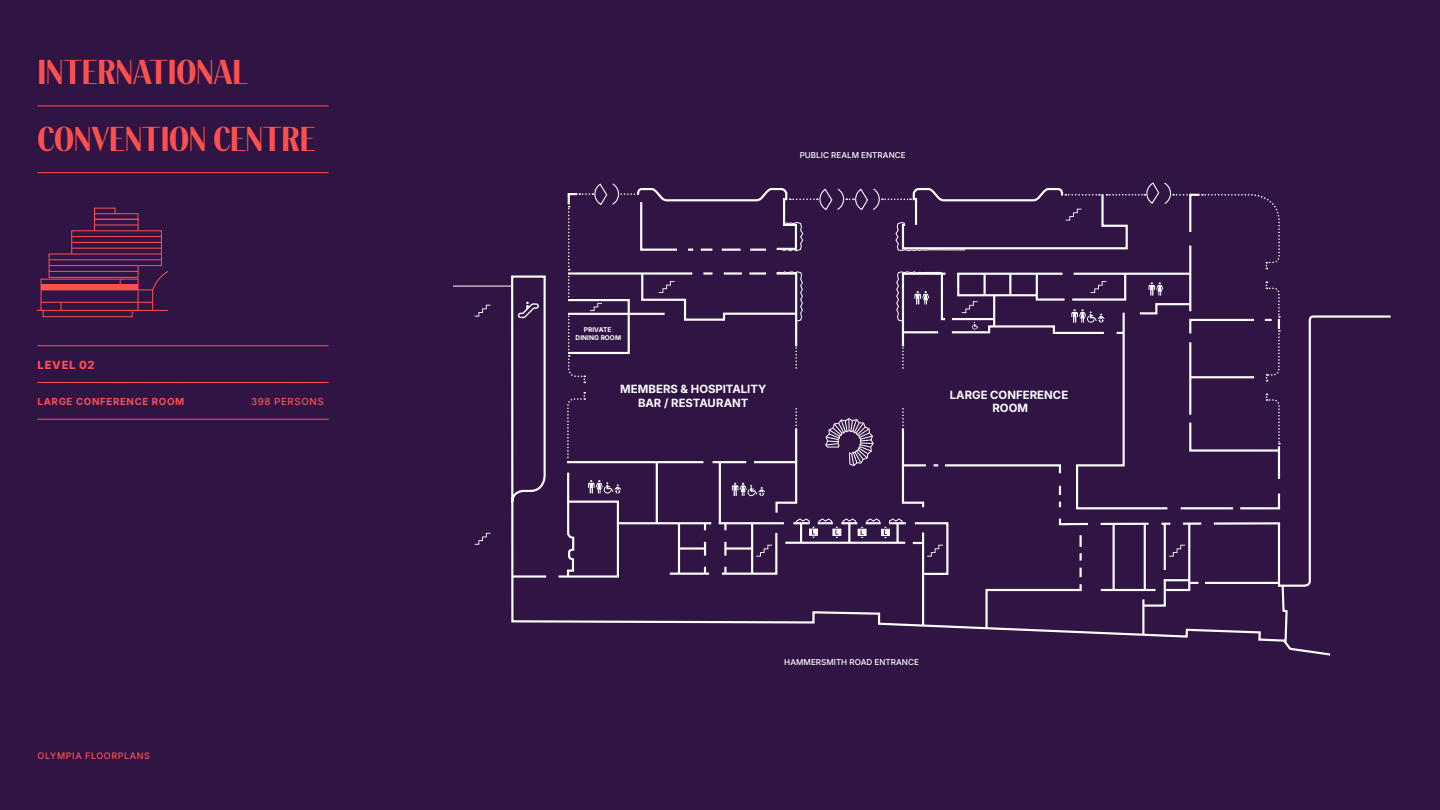
<style>
.page{position:relative;width:1440px;height:810px;background:#301444}
.page>*{position:absolute;margin:0;border:0;box-sizing:border-box;transform-origin:0 0}
.t1{font:700 34.5px/66.8px "Olympia Sans";letter-spacing:-.02em;color:#ff5050}
.t2{font:11.4px/13.6px "Inter";color:#fff;text-align:center}
.t3{font:11.25px "Inter";letter-spacing:.065em;color:#ff5050}
.t4{font:9.75px "Inter";letter-spacing:.065em;color:#ff5050}
.t5{font:9px "Inter";letter-spacing:.065em;color:#ff5050}
.t6{font:8.1px "Inter";color:#fff}
.t7{font:6.52px/7.8px "Inter";letter-spacing:.005em;color:#fff;text-align:center}
</style>
<div class="page">
<div style="left:41px;top:284px;width:97px;height:6px;background:#ff5050"></div>
<div style="left:43px;top:310px;width:89px;height:7px;border:1px solid #ff5050"></div>
<hr style="left:41px;top:290px;width:112px;height:1px;background:#ff5050">
<hr style="left:41px;top:302px;width:112px;height:1px;background:#ff5050">
<hr style="left:38px;top:310px;width:129px;height:1px;background:#ff5050">
<div style="left:41px;top:279px;width:97px;height:32px;border:1px solid #ff5050"></div>
<svg style="left:49px;top:208px;width:118px;height:102px"></svg>
<svg style="left:510px;top:275px;width:778px;height:367px"></svg>
<svg style="left:1281px;top:314px;width:110px;height:274px"></svg>
<hr style="left:1142px;top:599px;width:2px;height:36px;background:#fff">
<svg style="left:1281px;top:638px;width:50px;height:18px"></svg>
<hr style="left:453px;top:286px;width:59px;height:1px;background:#fff">
<svg style="left:518px;top:302px;width:21px;height:16px"></svg>
<svg style="left:475px;top:305px;width:15px;height:12px"></svg>
<svg style="left:475px;top:533px;width:15px;height:12px"></svg>
<svg style="left:556px;top:182px;width:725px;height:448px"></svg>
<hr style="left:38px;top:106px;width:290px;height:1px;background:#ff5050">
<hr style="left:38px;top:172px;width:290px;height:1px;background:#ff5050">
<hr style="left:38px;top:345px;width:290px;height:1px;background:#ff5050">
<hr style="left:38px;top:382px;width:290px;height:1px;background:#ff5050">
<hr style="left:38px;top:419px;width:290px;height:1px;background:#ff5050">
<h1 class="t1" style="left:38px;top:38px;width:280px">INTERNATIONAL<br>CONVENTION CENTRE</h1>
<p class="t3" style="left:38px;top:356px;width:59px">LEVEL 02</p>
<p class="t4" style="left:38px;top:395px;width:148px">LARGE CONFERENCE ROOM</p>
<p class="t4" style="left:251px;top:395px;width:74px">398 PERSONS</p>
<p class="t5" style="left:38px;top:749px;width:114px">OLYMPIA FLOORPLANS</p>
<p class="t6" style="left:800px;top:149px;width:108px">PUBLIC REALM ENTRANCE</p>
<p class="t7" style="left:576px;top:326px;width:47px">PRIVATE<br>DINING ROOM</p>
<p class="t2" style="left:620px;top:382px;width:148px">MEMBERS &amp; HOSPITALITY<br>BAR / RESTAURANT</p>
<p class="t2" style="left:950px;top:387px;width:120px">LARGE CONFERENCE<br>ROOM</p>
<p class="t6" style="left:784px;top:656px;width:136px">HAMMERSMITH ROAD ENTRANCE</p>
</div>
